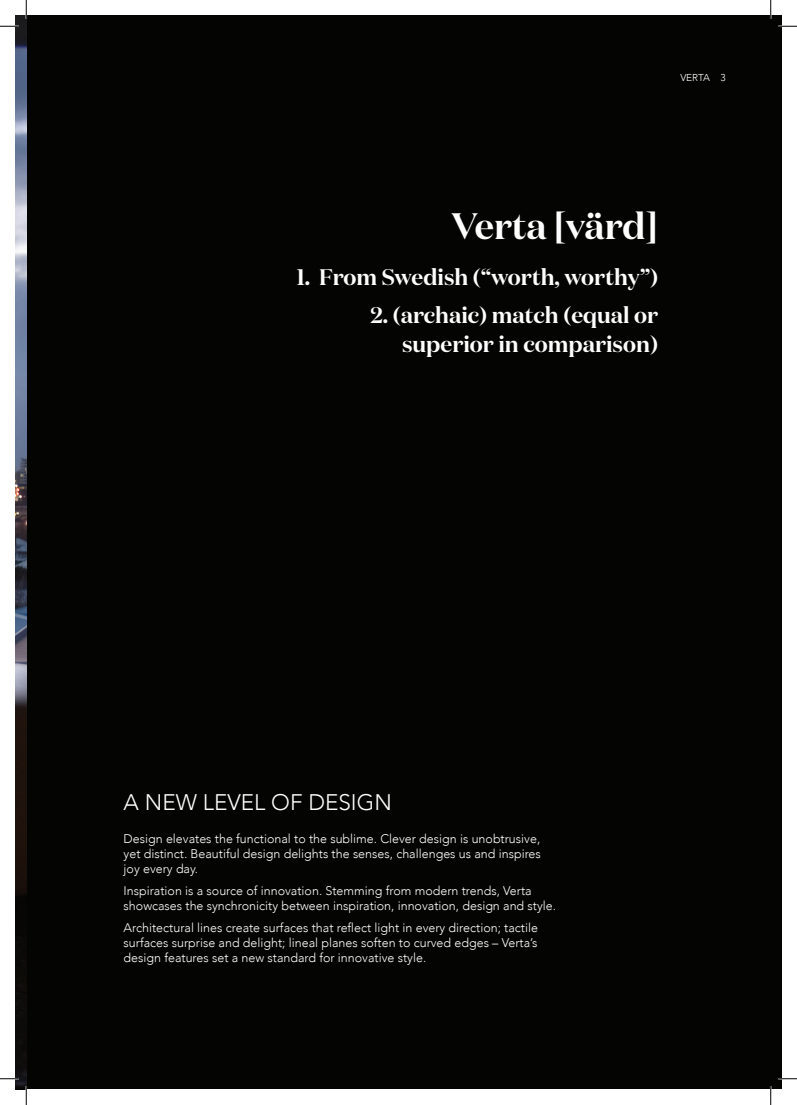
<style>
.page{position:relative;width:797px;height:1105px;background:#fff}
.page>*{position:absolute;margin:0;border:0;box-sizing:border-box;transform-origin:0 0}
.t1{font:600 36.75px "Domaine Display";color:#fff}
.t2{font:600 22.5px/28.8px "Domaine Display";color:#fff;text-align:right}
.t3{font:300 22.5px "Avenir";color:#fff}
.t4{font:300 12.5px/15px "Avenir";color:#fff;text-align:justify}
.t5{font:300 10px "Avenir";color:#fff}
</style>
<div class="page">
<div style="left:26px;top:16px;width:755px;height:1073px;background:#040503"></div>
<img style="left:16px;top:16px;width:10px;height:1073px">
<svg style="left:0;top:25px;width:19px;height:2px"></svg>
<svg style="left:778px;top:25px;width:19px;height:2px"></svg>
<svg style="left:0;top:1078px;width:19px;height:1px"></svg>
<svg style="left:778px;top:1078px;width:19px;height:1px"></svg>
<svg style="left:25px;top:0;width:2px;height:19px"></svg>
<svg style="left:25px;top:1086px;width:2px;height:19px"></svg>
<svg style="left:770px;top:0;width:1px;height:19px"></svg>
<svg style="left:770px;top:1086px;width:1px;height:19px"></svg>
<p class="t5" style="left:680px;top:72px;width:47px">VERTA 3</p>
<h1 class="t1" style="left:451px;top:203px;width:208px">Verta [värd]</h1>
<h2 class="t2" style="left:296px;top:263px;width:363px">1. From Swedish (“worth, worthy”)</h2>
<h2 class="t2" style="left:370px;top:300px;width:289px">2. (archaic) match (equal or superior in comparison)</h2>
<h2 class="t3" style="left:124px;top:789px;width:270px">A NEW LEVEL OF DESIGN</h2>
<p class="t4" style="left:124px;top:831px;width:419px">Design elevates the functional to the sublime. Clever design is unobtrusive, yet distinct. Beautiful design delights the senses, challenges us and inspires joy every day.</p>
<p class="t4" style="left:124px;top:883px;width:434px">Inspiration is a source of innovation. Stemming from modern trends, Verta showcases the synchronicity between inspiration, innovation, design and style.</p>
<p class="t4" style="left:124px;top:920px;width:416px">Architectural lines create surfaces that reflect light in every direction; tactile surfaces surprise and delight; lineal planes soften to curved edges – Verta’s design features set a new standard for innovative style.</p>
</div>
